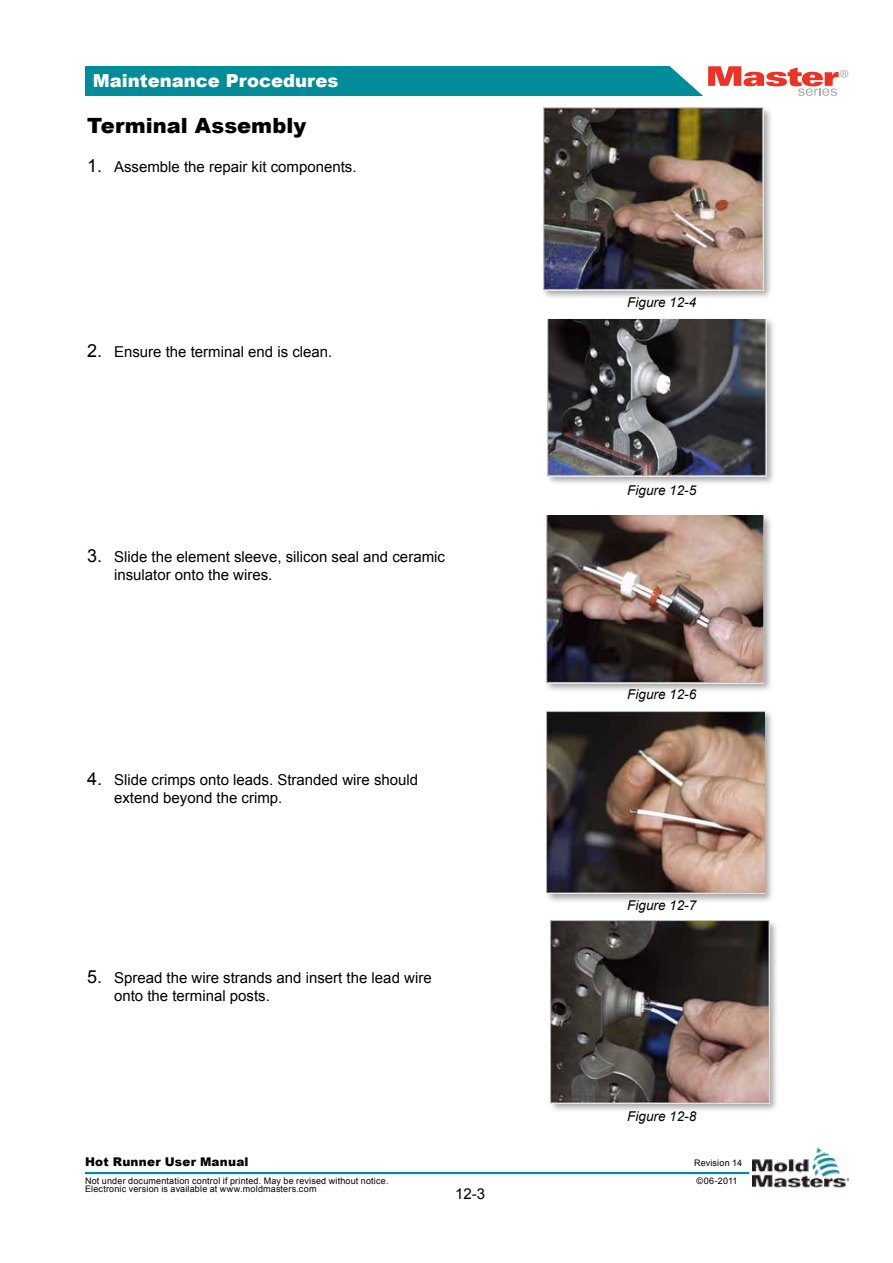
<style>
.page{position:relative;width:893px;height:1263px;background:#fff}
.page>*{position:absolute;margin:0;border:0;box-sizing:border-box;transform-origin:0 0}
.t1{font:900 21px "Arial";letter-spacing:.005em;color:#000}
.t2{font:900 18px "Arial";color:#fff}
.t3{font:18px "Myriad";color:#a7a9ac}
.t4{font:15px/18px "Arial";color:#000}
.t5{font:italic 13.5px "Arial";color:#000}
.t6{font:900 12px "Arial";letter-spacing:.02em;color:#000}
.t7{font:9px "Arial";letter-spacing:.02em;color:#000}
.s1{font-size:18px}
</style>
<div class="page">
<div style="left:86px;top:66px;width:673px;height:30px;background:#008c99"></div>
<svg style="left:669px;top:66px;width:170px;height:30px"></svg>
<img style="left:753px;top:1148px;width:95px;height:39px">
<hr style="left:85px;top:1172px;width:664px;height:2px;background:#008c99">
<div style="left:544px;top:514px;width:230px;height:179px;background:#000;opacity:.35"></div>
<img style="left:546px;top:516px;width:218px;height:167px">
<div style="left:544px;top:709px;width:230px;height:194px;background:#000;opacity:.35"></div>
<img style="left:547px;top:711px;width:218px;height:183px">
<div style="left:548px;top:918px;width:231px;height:195px;background:#000;opacity:.35"></div>
<img style="left:551px;top:921px;width:218px;height:182px">
<div style="left:541px;top:106px;width:232px;height:194px;background:#000;opacity:.35"></div>
<img style="left:543px;top:108px;width:220px;height:182px">
<div style="left:545px;top:317px;width:231px;height:169px;background:#000;opacity:.35"></div>
<img style="left:548px;top:319px;width:218px;height:157px">
<p class="t2" style="left:93px;top:67px;width:247px">Maintenance Procedures</p>
<p class="t3" style="left:840px;top:67px;width:11px">®</p>
<h1 class="t1" style="left:87px;top:111px;width:221px">Terminal Assembly</h1>
<p class="t4" style="left:87px;top:158px;width:271px"><span class="s1">1.</span> Assemble the repair kit components.</p>
<p class="t4" style="left:87px;top:343px;width:247px"><span class="s1">2.</span> Ensure the terminal end is clean.</p>
<p class="t4" style="left:114px;top:548px;width:332px;text-indent:-27px"><span class="s1">3.</span> Slide the element sleeve, silicon seal and ceramic insulator onto the wires.</p>
<p class="t4" style="left:114px;top:771px;width:306px;text-indent:-27px"><span class="s1">4.</span> Slide crimps onto leads. Stranded wire should extend beyond the crimp.</p>
<p class="t4" style="left:114px;top:969px;width:319px;text-indent:-27px"><span class="s1">5.</span> Spread the wire strands and insert the lead wire onto the terminal posts.</p>
<p class="t5" style="left:627px;top:294px;width:71px">Figure 12-4</p>
<p class="t5" style="left:627px;top:482px;width:71px">Figure 12-5</p>
<p class="t5" style="left:627px;top:685px;width:71px">Figure 12-6</p>
<p class="t5" style="left:627px;top:897px;width:71px">Figure 12-7</p>
<p class="t5" style="left:627px;top:1108px;width:71px">Figure 12-8</p>
<p class="t6" style="left:85px;top:1153px;width:165px">Hot Runner User Manual</p>
<p class="t7" style="left:694px;top:1157px;width:49px">Revision 14</p>
<p class="t4" style="left:455px;top:1185px;width:32px">12-3</p>
<p class="t7" style="left:85px;top:1174px;width:305px">Not under documentation control if printed. May be revised without notice.</p>
<p class="t7" style="left:697px;top:1174px;width:42px">©06-2011</p>
<p class="t7" style="left:85px;top:1183px;width:233px">Electronic version is available at www.moldmasters.com</p>
</div>
